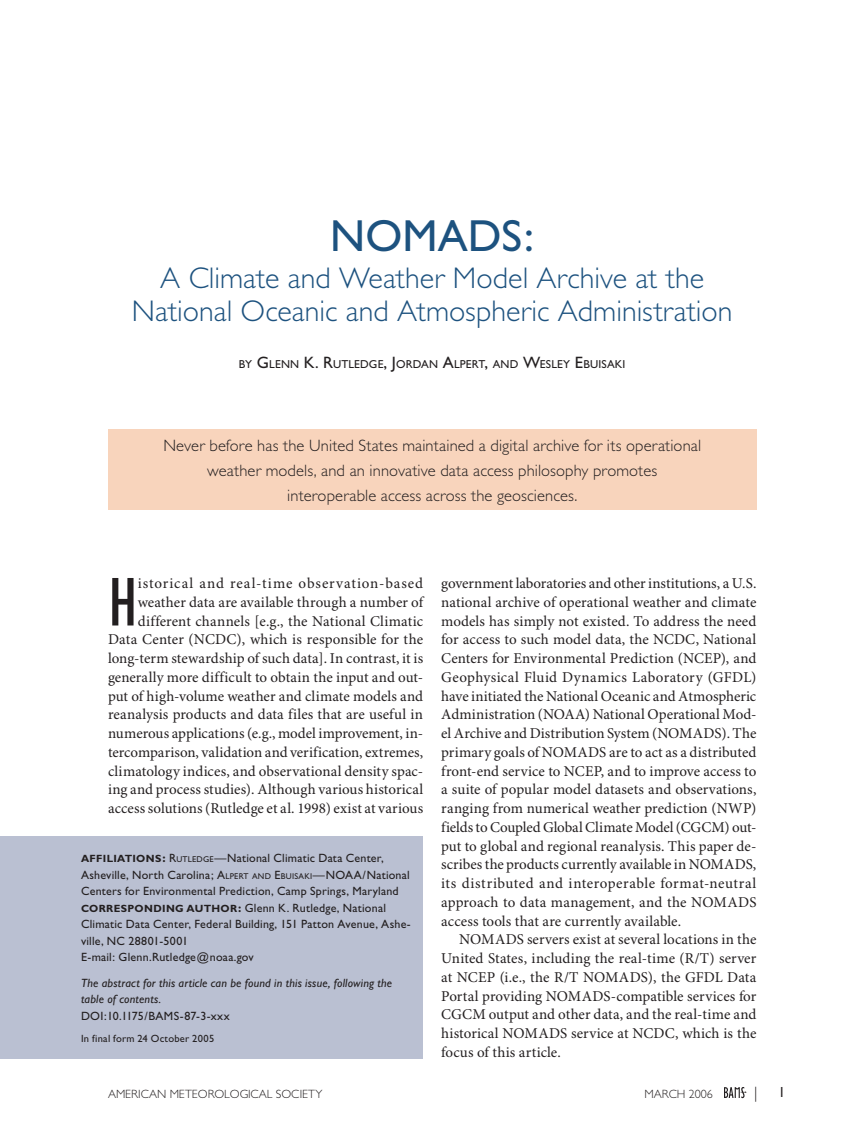
<style>
.page{position:relative;width:851px;height:1134px;background:#fff}
.page>*{position:absolute;margin:0;border:0;box-sizing:border-box;transform-origin:0 0}
.t1{font:condensed 71.1px "Gill Sans";color:#231f20}
.t2{font:45px "Gill Sans";color:#1d527f}
.t3{font:300 30px/33px "Gill Sans";color:#1d527f;text-align:center}
.t4{font:300 16.5px/24.8px "Gill Sans";letter-spacing:.005em;color:#231f20;text-align:center}
.t5{font:15px/18.8px "Minion Pro";letter-spacing:.005em;color:#231f20;text-align:justify}
.t6{font:300 15px "Gill Sans";color:#231f20}
.t7{font:condensed 15px "Gill Sans";color:#231f20}
.t8{font:12px/16.5px "Gill Sans";letter-spacing:.015em;color:#231f20}
.t9{font:italic 12px/16.5px "Gill Sans";letter-spacing:.015em;color:#231f20}
.t10{font:300 12px "Gill Sans";color:#231f20}
.t11{font:11.55px "Gill Sans";letter-spacing:.01em;color:#231f20}
.t12{font:10.5px "Gill Sans";letter-spacing:.025em;color:#231f20}
.s1{font-size:16.5px}
.s2{font-weight:700;font-size:10.5px}
.s3{font-weight:700}
.s4{font-size:8.4px}
</style>
<div class="page">
<div style="left:0;top:837px;width:423px;height:222px;background:#bac0d2"></div>
<div style="left:108px;top:429px;width:648px;height:81px;background:#f8d4bc"></div>
<svg style="left:724px;top:1087px;width:22px;height:11px"></svg>
<h2 class="t2" style="left:330px;top:210px;width:205px">NOMADS:</h2>
<h3 class="t3" style="left:132px;top:262px;width:602px">A Climate and Weather Model Archive at the<br>National Oceanic and Atmospheric Administration</h3>
<p class="t11" style="left:239px;top:357px;width:388px">BY <span class="s1">G</span>LENN <span class="s1">K. R</span>UTLEDGE<span class="s1">, J</span>ORDAN <span class="s1">A</span>LPERT<span class="s1">,</span> AND <span class="s1">W</span>ESLEY <span class="s1">E</span>BUISAKI</p>
<p class="t4" style="left:163px;top:433px;width:539px">Never before has the United States maintained a digital archive for its operational weather models, and an innovative data access philosophy promotes interoperable access across the geosciences.</p>
<p class="t5" style="left:108px;top:574px;width:317px;text-align:right">istorical and real-time observation-based weather data are available through a number of different channels [e.g., the National Climatic Data Center (NCDC), which is responsible for the long-term stewardship of such data]. In contrast, it is generally more difficult to obtain the input and out&shy;put of high-volume weather and climate models and reanalysis products and data files that are useful in numerous applications (e.g., model improvement, in&shy;tercomparison, validation and verification, extremes, climatology indices, and observational density spac&shy;ing and process studies). Although various historical access solutions (Rutledge et al. 1998) exist at various</p>
<p class="t5" style="left:441px;top:574px;width:317px">government laboratories and other institutions, a U.S. national archive of operational weather and climate models has simply not existed. To address the need for access to such model data, the NCDC, National Centers for Environmental Prediction (NCEP), and Geophysical Fluid Dynamics Laboratory (GFDL) have initiated the National Oceanic and Atmospheric Administration (NOAA) National Operational Mod&shy;el Archive and Distribution System (NOMADS). The primary goals of NOMADS are to act as a distributed front-end service to NCEP, and to improve access to a suite of popular model datasets and observations, ranging from numerical weather prediction (NWP) fields to Coupled Global Climate Model (CGCM) out&shy;put to global and regional reanalysis. This paper de&shy;scribes the products currently available in NOMADS, its distributed and interoperable format-neutral approach to data management, and the NOMADS access tools that are currently available.</p>
<p class="t5" style="left:441px;top:931px;width:316px;text-indent:18px">NOMADS servers exist at several locations in the United States, including the real-time (R/T) server at NCEP (i.e., the R/T NOMADS), the GFDL Data Portal providing NOMADS-compatible services for CGCM output and other data, and the real-time and historical NOMADS service at NCDC, which is the focus of this article.</p>
<h1 class="t1" style="left:108px;top:564px;width:31px">H</h1>
<p class="t8" style="left:81px;top:850px;width:331px"><span class="s2">AFFILIATIONS</span><span class="s3">:</span> R<span class="s4">UTLEDGE</span>—National Climatic Data Center, Asheville, North Carolina; A<span class="s4">LPERT AND</span> E<span class="s4">BUISAKI</span>—NOAA/National Centers for Environmental Prediction, Camp Springs, Maryland <span class="s2">CORRESPONDING AUTHOR</span><span class="s3">:</span> Glenn K. Rutledge, National Climatic Data Center, Federal Building, 151 Patton Avenue, Ashe&shy;ville, NC 28801-5001<br>E-mail: Glenn.Rutledge@noaa.gov</p>
<p class="t9" style="left:81px;top:975px;width:313px">The abstract for this article can be found in this issue, following the table of contents.</p>
<p class="t8" style="left:81px;top:1008px;width:150px">DOI:10.1175/BAMS-87-3-xxx</p>
<p class="t12" style="left:81px;top:1033px;width:135px">In final form 24 October 2005</p>
<p class="t10" style="left:108px;top:1087px;width:216px">AMERICAN METEOROLOGICAL SOCIETY</p>
<p class="t10" style="left:644px;top:1087px;width:70px">MARCH 2006</p>
<p class="t6" style="left:754px;top:1084px;width:5px">|</p>
<p class="t7" style="left:779px;top:1084px;width:7px">1</p>
</div>
